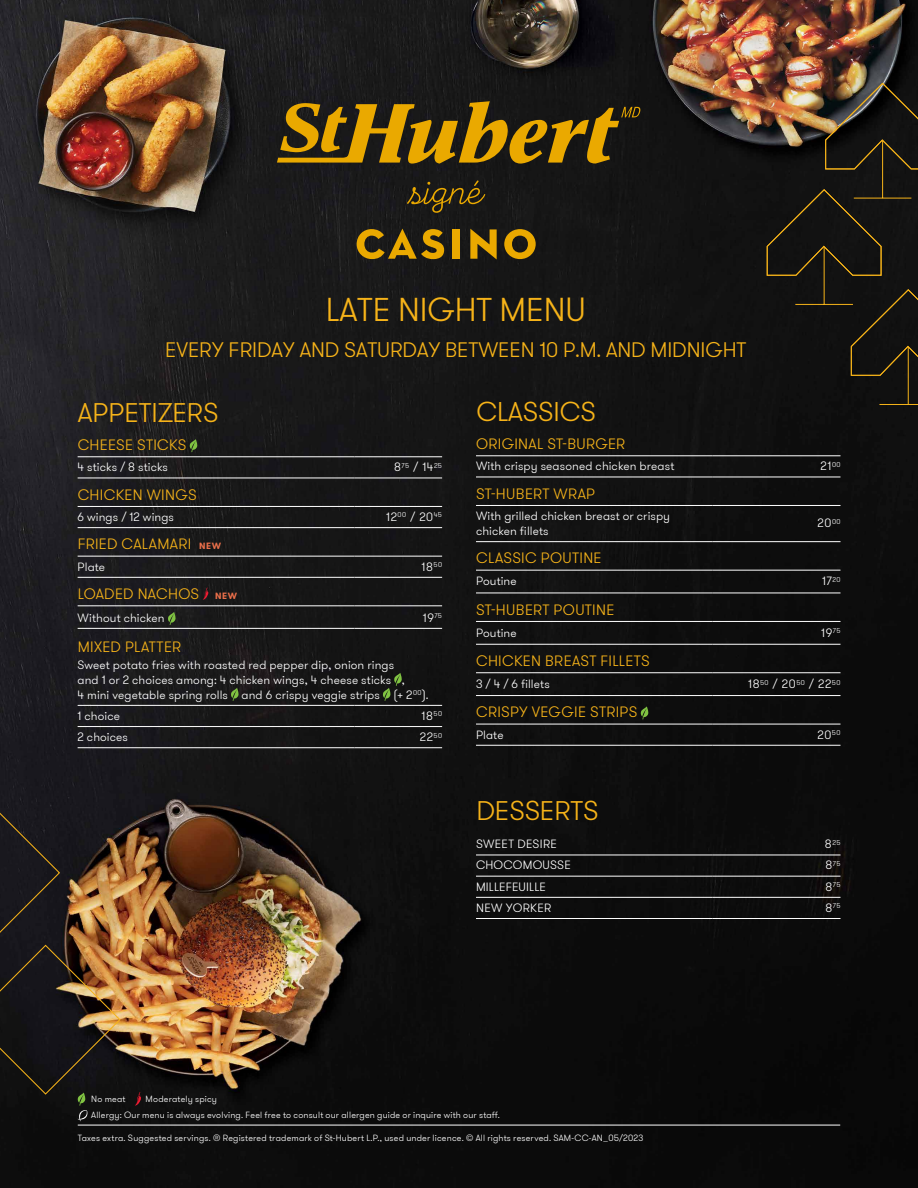
<style>
.page{position:relative;width:918px;height:1188px;background:#fff}
.page>*{position:absolute;margin:0;border:0;box-sizing:border-box;transform-origin:0 0}
.t1{font:300 33px "GT Walsheim Pro";letter-spacing:-.005em;color:#f6b319}
.t2{font:300 27px "GT Walsheim Pro";letter-spacing:-.005em;color:#f6b319}
.t3{font:300 21px "GT Walsheim Pro";letter-spacing:-.005em;color:#f6b319}
.t4{font:300 15px "GT Walsheim Pro";letter-spacing:.02em;color:#f6b319}
.t5{font:300 12px/15px "GT Walsheim Pro";letter-spacing:.01em;color:#fff}
.t6{font:300 12px "GT Walsheim Pro";letter-spacing:.03em;color:#fff}
.t7{font:300 9px/15.5px "GT Walsheim Pro";letter-spacing:.02em;color:#fff}
.t8{font:300 7.05px "GT Walsheim Pro";letter-spacing:.05em;color:#fff}
.s1{font-weight:700;font-size:9px;color:#eb6f4a}
.s2{font-size:12px}
</style>
<div class="page">
<img style="left:0;top:0;width:918px;height:1188px">
<hr style="left:879px;top:404px;width:39px;height:1px;background:#f6b319">
<hr style="left:908px;top:347px;width:1px;height:57px;background:#f6b319">
<svg style="left:850px;top:289px;width:68px;height:87px;background:#1c1810"></svg>
<hr style="left:854px;top:198px;width:57px;height:1px;background:#f6b319">
<hr style="left:882px;top:140px;width:1px;height:58px;background:#f6b319">
<svg style="left:825px;top:82px;width:93px;height:88px;background:#2b261b"></svg>
<hr style="left:795px;top:304px;width:58px;height:1px;background:#f6b319">
<hr style="left:824px;top:247px;width:1px;height:57px;background:#f6b319">
<svg style="left:766px;top:189px;width:116px;height:87px;background:#1d1a12"></svg>
<svg style="left:277px;top:101px;width:364px;height:63px;background:#6b510e"></svg>
<div style="left:453px;top:229px;width:7px;height:30px;background:#eaa900"></div>
<svg style="left:470px;top:229px;width:27px;height:30px"></svg>
<svg style="left:504px;top:229px;width:32px;height:30px"></svg>
<svg style="left:357px;top:229px;width:87px;height:30px;background:#77590e"></svg>
<svg style="left:407px;top:180px;width:78px;height:34px;background:#382e14"></svg>
<hr style="left:78px;top:456px;width:276px;height:1px;background:#fff">
<hr style="left:354px;top:456px;width:88px;height:1px;background:#fff">
<hr style="left:78px;top:478px;width:276px;height:1px;background:#fff">
<hr style="left:354px;top:478px;width:88px;height:1px;background:#fff">
<hr style="left:78px;top:506px;width:276px;height:1px;background:#fff">
<hr style="left:354px;top:506px;width:88px;height:1px;background:#fff">
<hr style="left:78px;top:556px;width:276px;height:1px;background:#fff">
<hr style="left:354px;top:556px;width:88px;height:1px;background:#fff">
<hr style="left:78px;top:605px;width:276px;height:1px;background:#fff">
<hr style="left:354px;top:605px;width:88px;height:1px;background:#fff">
<hr style="left:78px;top:628px;width:276px;height:1px;background:#fff">
<hr style="left:78px;top:705px;width:276px;height:1px;background:#fff">
<hr style="left:354px;top:705px;width:88px;height:1px;background:#fff">
<hr style="left:354px;top:527px;width:88px;height:1px;background:#fff">
<hr style="left:78px;top:527px;width:276px;height:1px;background:#fff">
<hr style="left:78px;top:577px;width:276px;height:1px;background:#fff">
<hr style="left:354px;top:577px;width:88px;height:1px;background:#fff">
<hr style="left:78px;top:726px;width:276px;height:1px;background:#fff">
<hr style="left:354px;top:726px;width:88px;height:1px;background:#fff">
<hr style="left:78px;top:747px;width:276px;height:1px;background:#fff">
<hr style="left:354px;top:747px;width:88px;height:1px;background:#fff">
<hr style="left:354px;top:628px;width:88px;height:1px;background:#fff">
<svg style="left:189px;top:439px;width:9px;height:13px"></svg>
<svg style="left:203px;top:588px;width:7px;height:12px"></svg>
<svg style="left:168px;top:612px;width:8px;height:13px"></svg>
<svg style="left:231px;top:688px;width:8px;height:13px"></svg>
<svg style="left:383px;top:673px;width:19px;height:28px"></svg>
<hr style="left:476px;top:455px;width:236px;height:1px;background:#fff">
<hr style="left:712px;top:455px;width:129px;height:1px;background:#fff">
<hr style="left:476px;top:477px;width:236px;height:1px;background:#fff">
<hr style="left:712px;top:477px;width:129px;height:1px;background:#fff">
<hr style="left:476px;top:505px;width:236px;height:1px;background:#fff">
<hr style="left:712px;top:505px;width:129px;height:1px;background:#fff">
<hr style="left:476px;top:541px;width:236px;height:1px;background:#fff">
<hr style="left:712px;top:541px;width:129px;height:1px;background:#fff">
<hr style="left:476px;top:570px;width:236px;height:1px;background:#fff">
<hr style="left:712px;top:570px;width:129px;height:1px;background:#fff">
<hr style="left:476px;top:593px;width:236px;height:1px;background:#fff">
<hr style="left:712px;top:593px;width:129px;height:1px;background:#fff">
<hr style="left:476px;top:621px;width:236px;height:1px;background:#fff">
<hr style="left:712px;top:621px;width:129px;height:1px;background:#fff">
<hr style="left:476px;top:644px;width:236px;height:1px;background:#fff">
<hr style="left:712px;top:644px;width:129px;height:1px;background:#fff">
<hr style="left:476px;top:672px;width:236px;height:1px;background:#fff">
<hr style="left:712px;top:672px;width:129px;height:1px;background:#fff">
<hr style="left:476px;top:695px;width:236px;height:1px;background:#fff">
<hr style="left:712px;top:695px;width:129px;height:1px;background:#fff">
<hr style="left:476px;top:724px;width:236px;height:1px;background:#fff">
<hr style="left:712px;top:724px;width:129px;height:1px;background:#fff">
<hr style="left:476px;top:745px;width:236px;height:1px;background:#fff">
<hr style="left:712px;top:745px;width:129px;height:1px;background:#fff">
<svg style="left:640px;top:706px;width:9px;height:13px"></svg>
<hr style="left:78px;top:1125px;width:762px;height:1px;background:#fff">
<svg style="left:135px;top:1092px;width:8px;height:14px"></svg>
<img style="left:0;top:797px;width:127px;height:324px">
<hr style="left:476px;top:855px;width:236px;height:1px;background:#fff">
<hr style="left:712px;top:855px;width:129px;height:1px;background:#fff">
<hr style="left:476px;top:876px;width:236px;height:1px;background:#fff">
<hr style="left:712px;top:876px;width:129px;height:1px;background:#fff">
<hr style="left:476px;top:897px;width:236px;height:1px;background:#fff">
<hr style="left:712px;top:897px;width:129px;height:1px;background:#fff">
<hr style="left:476px;top:918px;width:236px;height:1px;background:#fff">
<hr style="left:712px;top:918px;width:129px;height:1px;background:#fff">
<h1 class="t1" style="left:326px;top:289px;width:262px">LATE NIGHT MENU</h1>
<h3 class="t3" style="left:165px;top:337px;width:583px">EVERY FRIDAY AND SATURDAY BETWEEN 10 P.M. AND MIDNIGHT</h3>
<h2 class="t2" style="left:78px;top:395px;width:142px">APPETIZERS</h2>
<p class="t4" style="left:78px;top:435px;width:110px">CHEESE STICKS</p>
<p class="t5" style="left:78px;top:460px;width:92px">4 sticks / 8 sticks</p>
<p class="t5" style="left:394px;top:460px;width:50px">8<sup>75</sup> / 14<sup>25</sup></p>
<p class="t4" style="left:78px;top:485px;width:120px">CHICKEN WINGS</p>
<p class="t5" style="left:78px;top:510px;width:98px">6 wings / 12 wings</p>
<p class="t5" style="left:386px;top:510px;width:57px">12<sup>00</sup> / 20<sup>45</sup></p>
<p class="t4" style="left:78px;top:535px;width:145px">FRIED CALAMARI <span class="s1">NEW</span></p>
<p class="t5" style="left:78px;top:559px;width:29px">Plate</p>
<p class="t5" style="left:422px;top:559px;width:22px">18<sup>50</sup></p>
<p class="t4" style="left:78px;top:584px;width:161px">LOADED NACHOS <span class="s1">NEW</span></p>
<p class="t5" style="left:78px;top:610px;width:89px">Without chicken</p>
<p class="t5" style="left:423px;top:610px;width:21px">19<sup>75</sup></p>
<p class="t4" style="left:78px;top:637px;width:105px">MIXED PLATTER</p>
<p class="t5" style="left:78px;top:657px;width:353px">Sweet potato fries with roasted red pepper dip, onion rings<br>and 1 or 2 choices among: 4 chicken wings, 4 cheese sticks ,<br>4 mini vegetable spring rolls and 6 crispy veggie strips (+ 2<sup>00</sup>).</p>
<p class="t5" style="left:78px;top:708px;width:44px">1 choice</p>
<p class="t5" style="left:422px;top:708px;width:22px">18<sup>50</sup></p>
<p class="t5" style="left:78px;top:730px;width:52px">2 choices</p>
<p class="t5" style="left:420px;top:730px;width:24px">22<sup>50</sup></p>
<h2 class="t2" style="left:476px;top:394px;width:121px">CLASSICS</h2>
<p class="t4" style="left:476px;top:434px;width:151px">ORIGINAL ST-BURGER</p>
<p class="t5" style="left:476px;top:459px;width:200px">With crispy seasoned chicken breast</p>
<p class="t5" style="left:821px;top:459px;width:21px">21<sup>00</sup></p>
<p class="t4" style="left:476px;top:484px;width:121px">ST-HUBERT WRAP</p>
<p class="t5" style="left:476px;top:509px;width:196px">With grilled chicken breast or crispy chicken fillets</p>
<p class="t5" style="left:818px;top:516px;width:24px">20<sup>00</sup></p>
<p class="t4" style="left:476px;top:549px;width:127px">CLASSIC POUTINE</p>
<p class="t5" style="left:476px;top:574px;width:42px">Poutine</p>
<p class="t5" style="left:822px;top:574px;width:20px">17<sup>20</sup></p>
<p class="t4" style="left:476px;top:600px;width:140px">ST-HUBERT POUTINE</p>
<p class="t5" style="left:476px;top:625px;width:42px">Poutine</p>
<p class="t5" style="left:821px;top:625px;width:21px">19<sup>75</sup></p>
<p class="t4" style="left:476px;top:651px;width:175px">CHICKEN BREAST FILLETS</p>
<p class="t5" style="left:476px;top:677px;width:75px">3 / 4 / 6 fillets</p>
<p class="t5" style="left:748px;top:677px;width:94px">18<sup>50</sup> / 20<sup>50</sup> / 22<sup>50</sup></p>
<p class="t4" style="left:476px;top:703px;width:163px">CRISPY VEGGIE STRIPS</p>
<p class="t5" style="left:476px;top:727px;width:29px">Plate</p>
<p class="t5" style="left:818px;top:727px;width:24px">20<sup>50</sup></p>
<h2 class="t2" style="left:476px;top:793px;width:124px">DESSERTS</h2>
<p class="t6" style="left:476px;top:837px;width:83px">SWEET DESIRE</p>
<p class="t8" style="left:825px;top:838px;width:17px"><span class="s2">8</span>25</p>
<p class="t5" style="left:476px;top:858px;width:96px">CHOCOMOUSSE</p>
<p class="t8" style="left:825px;top:859px;width:17px"><span class="s2">8</span>75</p>
<p class="t5" style="left:476px;top:879px;width:72px">MILLEFEUILLE</p>
<p class="t8" style="left:825px;top:880px;width:17px"><span class="s2">8</span>75</p>
<p class="t6" style="left:476px;top:900px;width:77px">NEW YORKER</p>
<p class="t8" style="left:825px;top:901px;width:17px"><span class="s2">8</span>75</p>
<p class="t7" style="left:91px;top:1092px;width:410px;text-indent:54px">Moderately spicy<br>Allergy: Our menu is always evolving. Feel free to consult our allergen guide or inquire with our staff.</p>
<p class="t7" style="left:78px;top:1130px;width:567px">Taxes extra. Suggested servings. ® Registered trademark of St-Hubert L.P., used under licence. © All rights reserved. SAM-CC-AN_05/2023</p>
<p class="t7" style="left:91px;top:1092px;width:36px">No meat</p>
</div>
